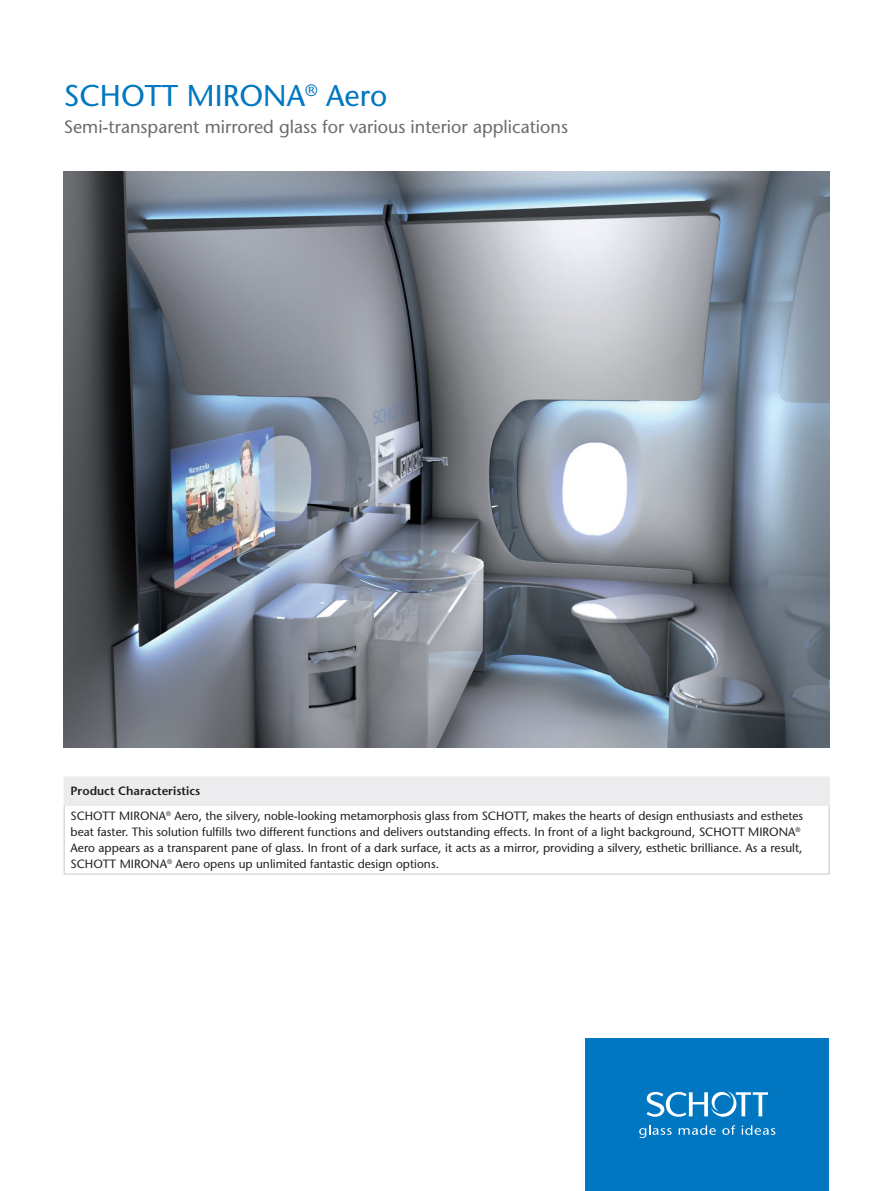
<style>
.page{position:relative;width:893px;height:1191px;background:#fff}
.page>*{position:absolute;margin:0;border:0;box-sizing:border-box;transform-origin:0 0}
.t1{font:500 30px "Stone Sans Std";color:#0077c0}
.t2{font:500 18px "Stone Sans Std";color:#6c6d70}
.t3{font:500 12px/15.8px "Stone Sans Std";color:#231f20}
.s1{font-weight:600}
</style>
<div class="page">
<div style="left:585px;top:1038px;width:244px;height:153px;background:#0077c0"></div>
<svg style="left:639px;top:1125px;width:33px;height:13px"></svg>
<svg style="left:679px;top:1125px;width:37px;height:9px"></svg>
<svg style="left:722px;top:1125px;width:13px;height:9px"></svg>
<svg style="left:742px;top:1125px;width:33px;height:9px"></svg>
<svg style="left:647px;top:1091px;width:121px;height:25px"></svg>
<img style="left:64px;top:171px;width:765px;height:576px">
<div style="left:64px;top:777px;width:765px;height:28px;background:#ececee"></div>
<hr style="left:64px;top:776px;width:765px;height:1px;background:#ececee">
<hr style="left:64px;top:805px;width:766px;height:1px;background:#ececee">
<hr style="left:64px;top:805px;width:1px;height:68px;background:#c7c8ca">
<hr style="left:64px;top:873px;width:766px;height:1px;background:#c7c8ca">
<hr style="left:829px;top:805px;width:1px;height:68px;background:#c7c8ca">
<h1 class="t1" style="left:64px;top:78px;width:325px">SCHOTT MIRONA<sup>®</sup> Aero</h1>
<h2 class="t2" style="left:64px;top:116px;width:506px">Semi-transparent mirrored glass for various interior applications</h2>
<p class="t3" style="left:71px;top:779px;width:734px;line-height:24.9px"><span class="s1">Product Characteristics<br></span>SCHOTT MIRONA<sup>®</sup> Aero, the silvery, noble-looking metamorphosis glass from SCHOTT, makes the hearts of design enthusiasts and esthetes</p>
<p class="t3" style="left:71px;top:824px;width:734px">beat faster. This solution fulfills two different functions and delivers outstanding effects. In front of a light background, SCHOTT MIRONA<sup>®<br></sup>Aero appears as a transparent pane of glass. In front of a dark surface, it acts as a mirror, providing a silvery, esthetic brilliance. As a result,<br>SCHOTT MIRONA<sup>®</sup> Aero opens up unlimited fantastic design options.</p>
</div>
